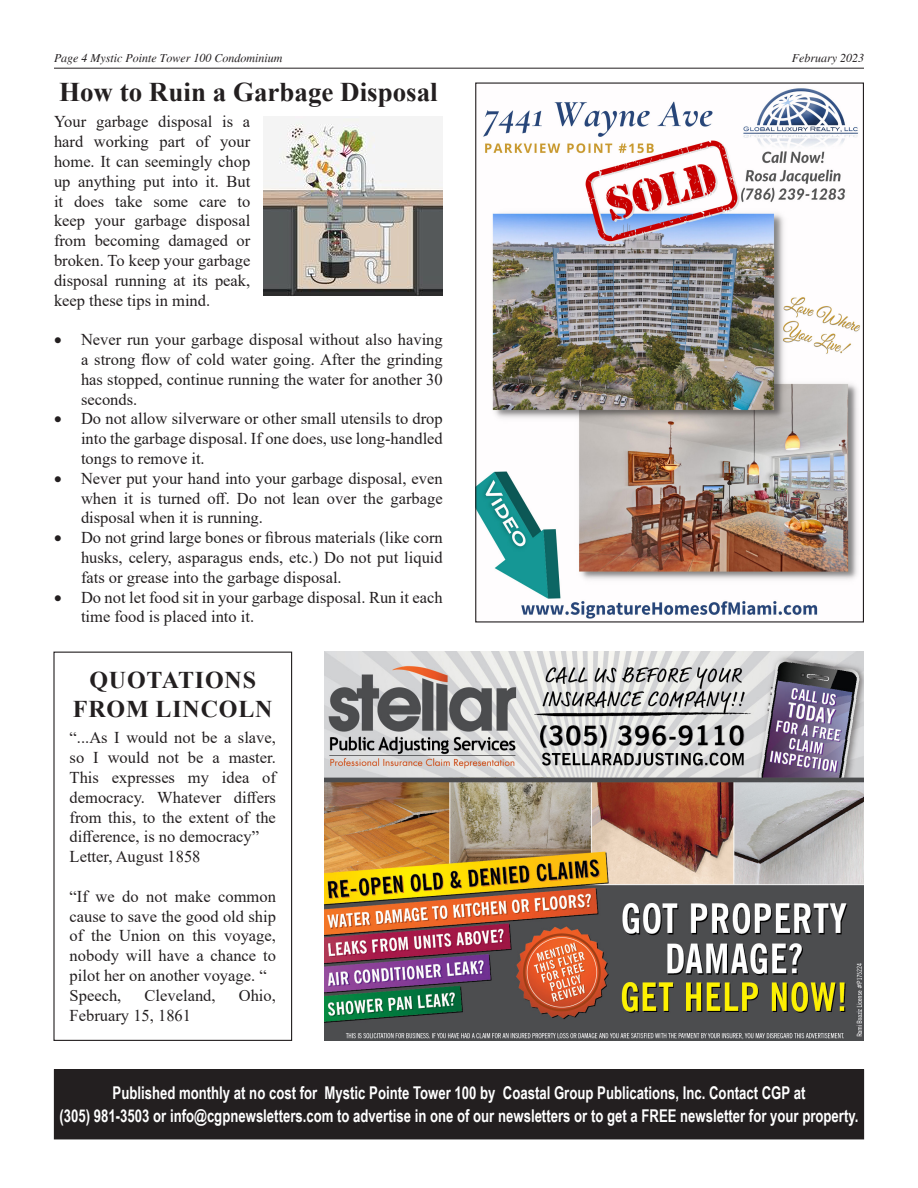
<style>
.page{position:relative;width:918px;height:1188px;background:#fff}
.page>*{position:absolute;margin:0;border:0;box-sizing:border-box;transform-origin:0 0}
.t1{font:700 27px "Times New Roman";color:#231f20}
.t2{font:700 24px/28.8px "Times New Roman";letter-spacing:.035em;color:#231f20;text-align:center}
.t3{font:700 17.55px "Arial Narrow";color:#fff;scale:.91 1}
.Normal__Web{font:16.5px/19.8px "Times New Roman";color:#231f20;text-align:justify}
.t4{font:italic 12px "Times";color:#231f20}
</style>
<div class="page">
<hr style="left:54px;top:68px;width:810px;height:1px;background:#231f20">
<div style="left:54px;top:1070px;width:810px;height:69px;background:#231f20"></div>
<div style="left:54px;top:1069px;width:810px;height:70px;border:1px solid #231f20"></div>
<img style="left:324px;top:652px;width:540px;height:388px">
<img style="left:477px;top:88px;width:384px;height:531px">
<div style="left:53px;top:652px;width:239px;height:389px;border:1px solid #231f20"></div>
<img style="left:264px;top:117px;width:179px;height:179px">
<p class="t4" style="left:54px;top:52px;width:230px">Page 4 Mystic Pointe Tower 100 Condominium</p>
<p class="t4" style="left:792px;top:52px;width:74px">February 2023</p>
<p class="t1" style="left:59px;top:72px;width:380px">How to Ruin a Garbage Disposal</p>
<p class="Normal__Web" style="left:54px;top:111px;width:198px">Your garbage disposal is a hard working part of your home. It can seemingly chop up anything put into it. But it does take some care to keep your garbage disposal from becoming damaged or broken. To keep your garbage disposal running at its peak, keep these tips in mind.</p>
<p class="Normal__Web" style="left:81px;top:329px;width:363px;text-indent:-27px">• Never run your garbage disposal without also having a strong flow of cold water going. After the grinding has stopped, continue running the water for another 30 seconds.</p>
<p class="Normal__Web" style="left:81px;top:408px;width:363px;text-indent:-27px">• Do not allow silverware or other small utensils to drop into the garbage disposal. If one does, use long-handled tongs to remove it.</p>
<p class="Normal__Web" style="left:81px;top:468px;width:363px;text-indent:-27px">• Never put your hand into your garbage disposal, even when it is turned off. Do not lean over the garbage disposal when it is running.</p>
<p class="Normal__Web" style="left:81px;top:527px;width:363px;text-indent:-27px">• Do not grind large bones or fibrous materials (like corn husks, celery, asparagus ends, etc.) Do not put liquid fats or grease into the garbage disposal.</p>
<p class="Normal__Web" style="left:81px;top:587px;width:363px;text-indent:-27px">• Do not let food sit in your garbage disposal. Run it each time food is placed into it.</p>
<p class="t2" style="left:73px;top:665px;width:201px">QUOTATIONS<br>FROM LINCOLN</p>
<p class="Normal__Web" style="left:70px;top:728px;width:208px">“...As I would not be a slave, so I would not be a master.<br>This expresses my idea of democracy. Whatever differs from this, to the extent of the difference, is no democracy”</p>
<p class="Normal__Web" style="left:70px;top:846px;width:132px">Letter, August 1858</p>
<p class="Normal__Web" style="left:70px;top:886px;width:208px">“If we do not make common cause to save the good old ship of the Union on this voyage, nobody will have a chance to pilot her on another voyage. “</p>
<p class="Normal__Web" style="left:70px;top:985px;width:53px">Speech,</p>
<p class="Normal__Web" style="left:145px;top:985px;width:73px">Cleveland,</p>
<p class="Normal__Web" style="left:239px;top:985px;width:39px">Ohio,</p>
<p class="Normal__Web" style="left:70px;top:1005px;width:123px">February 15, 1861</p>
<p class="t3" style="left:113px;top:1080px;width:763px">Published monthly at no cost for Mystic Pointe Tower 100 by Coastal Group Publications, Inc. Contact CGP at</p>
<p class="t3" style="left:60px;top:1103px;width:879px">(305) 981-3503 or info@cgpnewsletters.com to advertise in one of our newsletters or to get a FREE newsletter for your property.</p>
</div>
